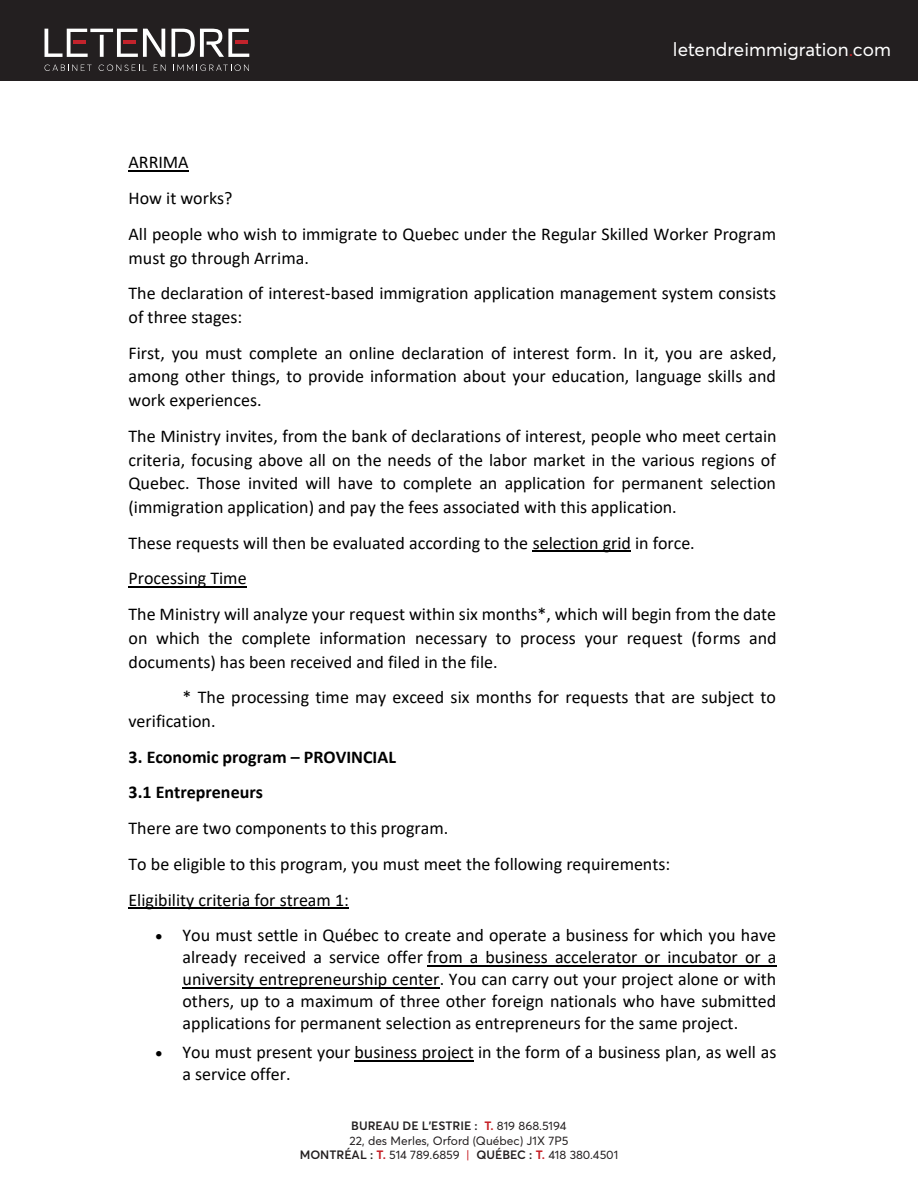
<style>
.page{position:relative;width:918px;height:1188px;background:#fff}
.page>*{position:absolute;margin:0;border:0;box-sizing:border-box;transform-origin:0 0}
.t1{font:18.9px "Averta";color:#fff}
.t2{font:18px/35.7px "Calibri";color:#000}
.t3{font:12px/14.4px "Averta";color:#231f20;text-align:center}
.s1{color:#c62027}
.s2{font-weight:700}
.s3{font-weight:600}
.s4{font-weight:700;color:#c62027}
</style>
<div class="page">
<div style="left:0;top:0;width:918px;height:81px;background:#231f20"></div>
<hr style="left:90px;top:29px;width:23px;height:3px;background:#fff">
<svg style="left:100px;top:35px;width:4px;height:22px"></svg>
<svg style="left:45px;top:65px;width:47px;height:6px"></svg>
<svg style="left:99px;top:64px;width:48px;height:7px"></svg>
<svg style="left:154px;top:65px;width:12px;height:6px"></svg>
<svg style="left:177px;top:64px;width:72px;height:7px"></svg>
<svg style="left:45px;top:29px;width:43px;height:28px"></svg>
<svg style="left:117px;top:29px;width:48px;height:28px"></svg>
<svg style="left:172px;top:29px;width:77px;height:28px"></svg>
<hr style="left:129px;top:170px;width:60px;height:2px;background:#000">
<hr style="left:533px;top:551px;width:98px;height:1px;background:#000">
<hr style="left:129px;top:586px;width:118px;height:2px;background:#000">
<hr style="left:129px;top:908px;width:220px;height:1px;background:#000">
<hr style="left:427px;top:965px;width:350px;height:2px;background:#000">
<hr style="left:183px;top:987px;width:257px;height:2px;background:#000">
<hr style="left:355px;top:1060px;width:119px;height:1px;background:#000">
<p class="t1" style="left:673px;top:37px;width:220px">letendreimmigration<span class="s1">.</span>com</p>
<p class="t2" style="left:129px;top:144px;width:649px">ARRIMA<br>How it works?<br>All people who wish to immigrate to Quebec under the Regular Skilled Worker Program</p>
<p class="t2" style="left:129px;top:239px;width:649px">must go through Arrima.<br>The declaration of interest-based immigration application management system consists</p>
<p class="t2" style="left:129px;top:299px;width:650px">of three stages:<br>First, you must complete an online declaration of interest form. In it, you are asked,</p>
<p class="t2" style="left:129px;top:364px;width:649px;line-height:23.7px">among other things, to provide information about your education, language skills and work experiences.</p>
<p class="t2" style="left:129px;top:424px;width:650px;line-height:23.7px;text-align:justify">The Ministry invites, from the bank of declarations of interest, people who meet certain criteria, focusing above all on the needs of the labor market in the various regions of Quebec. Those invited will have to complete an application for permanent selection (immigration application) and pay the fees associated with this application.</p>
<p class="t2" style="left:129px;top:524px;width:649px">These requests will then be evaluated according to the selection grid in force.<br>Processing Time<br>The Ministry will analyze your request within six months*, which will begin from the date</p>
<p class="t2" style="left:129px;top:626px;width:649px;line-height:23.7px">on which the complete information necessary to process your request (forms and documents) has been received and filed in the file.</p>
<p class="t2" style="left:129px;top:685px;width:649px;line-height:23.5px;text-indent:54px">* The processing time may exceed six months for requests that are subject to verification.</p>
<p class="t2" style="left:129px;top:738px;width:543px"><span class="s2">3. Economic program – PROVINCIAL<br>3.1 Entrepreneurs<br></span>There are two components to this program.<br>To be eligible to this program, you must meet the following requirements:<br>Eligibility criteria for stream 1:</p>
<p class="t2" style="left:183px;top:924px;width:596px;line-height:21.9px;text-align:justify;text-indent:-27px">• You must settle in Québec to create and operate a business for which you have already received a service offer from a business accelerator or incubator or a university entrepreneurship center. You can carry out your project alone or with others, up to a maximum of three other foreign nationals who have submitted applications for permanent selection as entrepreneurs for the same project.</p>
<p class="t2" style="left:183px;top:1041px;width:595px;line-height:21.9px;text-indent:-27px">• You must present your business project in the form of a business plan, as well as a service offer.</p>
<p class="t3" style="left:300px;top:1119px;width:320px"><span class="s3">BUREAU DE L’ESTRIE :</span> <span class="s4">T.</span> 819 868.5194<br>22, des Merles, Orford (Québec) J1X 7P5<br><span class="s3">MONTRÉAL :</span> <span class="s4">T.</span> 514 789.6859 <span class="s1">|</span> <span class="s3">QUÉBEC :</span> <span class="s4">T.</span> 418 380.4501</p>
</div>
